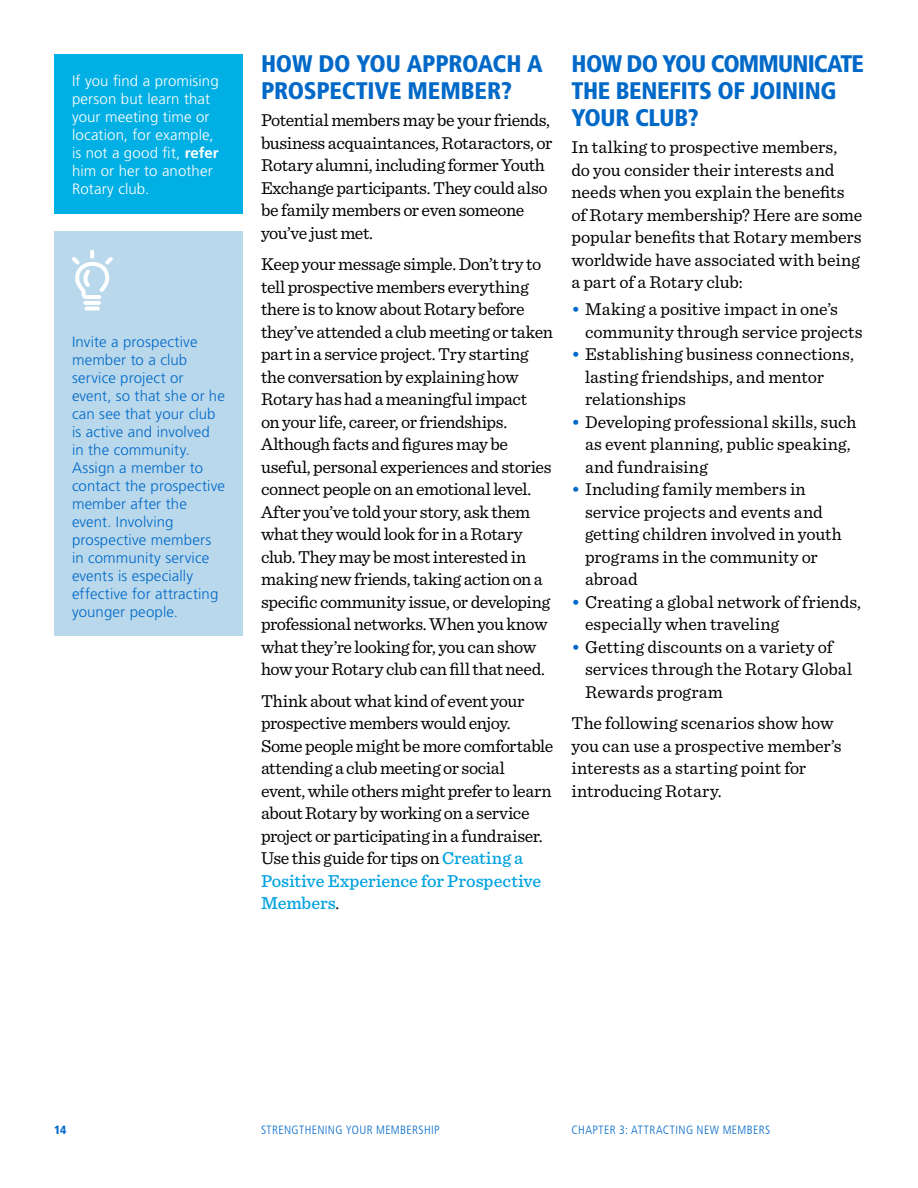
<style>
.page{position:relative;width:918px;height:1188px;background:#fff}
.page>*{position:absolute;margin:0;border:0;box-sizing:border-box;transform-origin:0 0}
.t1{font:900 condensed 24px/27px "Frutiger LT Std";letter-spacing:-.015em;color:#0069c8}
.t2{font:18px/22.5px "Sentinel";letter-spacing:-.01em;color:#000}
.t3{font:300 15px/18px "Frutiger LT Std";letter-spacing:.01em;color:#0069c8}
.t4{font:300 15px/18px "Frutiger LT Std";letter-spacing:.01em;color:#fff}
.t5{font:300 condensed 12px "Frutiger LT Std";letter-spacing:.035em;color:#0069c8}
.t6{font:900 condensed 12px "Frutiger LT Std";color:#0069c8}
.s1{font-weight:700}
.s2{font-weight:500;color:#00a2e0}
.s3{font-weight:500;color:#0069c8}
</style>
<div class="page">
<div style="left:54px;top:54px;width:189px;height:159px;background:#00afe3"></div>
<div style="left:54px;top:231px;width:189px;height:405px;background:#bad8eb"></div>
<svg style="left:72px;top:250px;width:41px;height:60px"></svg>
<p class="t4" style="left:72px;top:72px;width:148px">If you find a promising person but learn that your meeting time or location, for example, is not a good fit, <span class="s1">refer </span>him or her to another<br>Rotary club.</p>
<p class="t3" style="left:72px;top:333px;width:154px">Invite a prospective member to a club service project or event, so that she or he can see that your club is active and involved in the community.<br>Assign a member to contact the prospective member after the event. Involving prospective members in community service events is especially effective for attracting younger people.</p>
<h1 class="t1" style="left:261px;top:50px;width:283px">HOW DO YOU APPROACH A<br>PROSPECTIVE MEMBER?</h1>
<p class="t2" style="left:261px;top:108px;width:293px">Potential members may be your friends, business acquaintances, Rotaractors, or Rotary alumni, including former Youth Exchange participants. They could also be family members or even someone you’ve just met.</p>
<p class="t2" style="left:261px;top:252px;width:294px">Keep your message simple. Don’t try to tell prospective members everything there is to know about Rotary before they’ve attended a club meeting or taken part in a service project. Try starting the conversation by explaining how Rotary has had a meaningful impact<br>on your life, career, or friendships.<br>Although facts and figures may be useful, personal experiences and stories connect people on an emotional level.<br>After you’ve told your story, ask them what they would look for in a Rotary club. They may be most interested in making new friends, taking action on a specific community issue, or developing professional networks. When you know what they’re looking for, you can show how your Rotary club can fill that need.</p>
<p class="t2" style="left:261px;top:688px;width:294px">Think about what kind of event your prospective members would enjoy.<br>Some people might be more comfortable attending a club meeting or social event, while others might prefer to learn about Rotary by working on a service project or participating in a fundraiser.<br>Use this guide for tips on <span class="s2">Creating a Positive Experience for Prospective Members</span>.</p>
<h1 class="t1" style="left:572px;top:50px;width:294px">HOW DO YOU COMMUNICATE<br>THE BENEFITS OF JOINING<br>YOUR CLUB?</h1>
<p class="t2" style="left:572px;top:135px;width:292px">In talking to prospective members,<br>do you consider their interests and needs when you explain the benefits of Rotary membership? Here are some popular benefits that Rotary members worldwide have associated with being a part of a Rotary club:</p>
<p class="t2" style="left:585px;top:297px;width:279px;text-indent:-14px"><span class="s3">•</span> Making a positive impact in one’s community through service projects</p>
<p class="t2" style="left:585px;top:342px;width:270px;text-indent:-14px"><span class="s3">•</span> Establishing business connections, lasting friendships, and mentor relationships</p>
<p class="t2" style="left:585px;top:409px;width:273px;text-indent:-14px"><span class="s3">•</span> Developing professional skills, such as event planning, public speaking, and fundraising</p>
<p class="t2" style="left:585px;top:477px;width:258px;text-indent:-14px"><span class="s3">•</span> Including family members in service projects and events and getting children involved in youth programs in the community or abroad</p>
<p class="t2" style="left:585px;top:589px;width:278px;text-indent:-14px"><span class="s3">•</span> Creating a global network of friends, especially when traveling</p>
<p class="t2" style="left:585px;top:634px;width:269px;text-indent:-14px"><span class="s3">•</span> Getting discounts on a variety of services through the Rotary Global<br>Rewards program</p>
<p class="t2" style="left:572px;top:711px;width:272px">The following scenarios show how you can use a prospective member’s interests as a starting point for introducing Rotary.</p>
<p class="t6" style="left:54px;top:1123px;width:14px">14</p>
<p class="t5" style="left:261px;top:1123px;width:180px">STRENGTHENING YOUR MEMBERSHIP</p>
<p class="t5" style="left:572px;top:1123px;width:200px">CHAPTER 3: ATTRACTING NEW MEMBERS</p>
</div>
